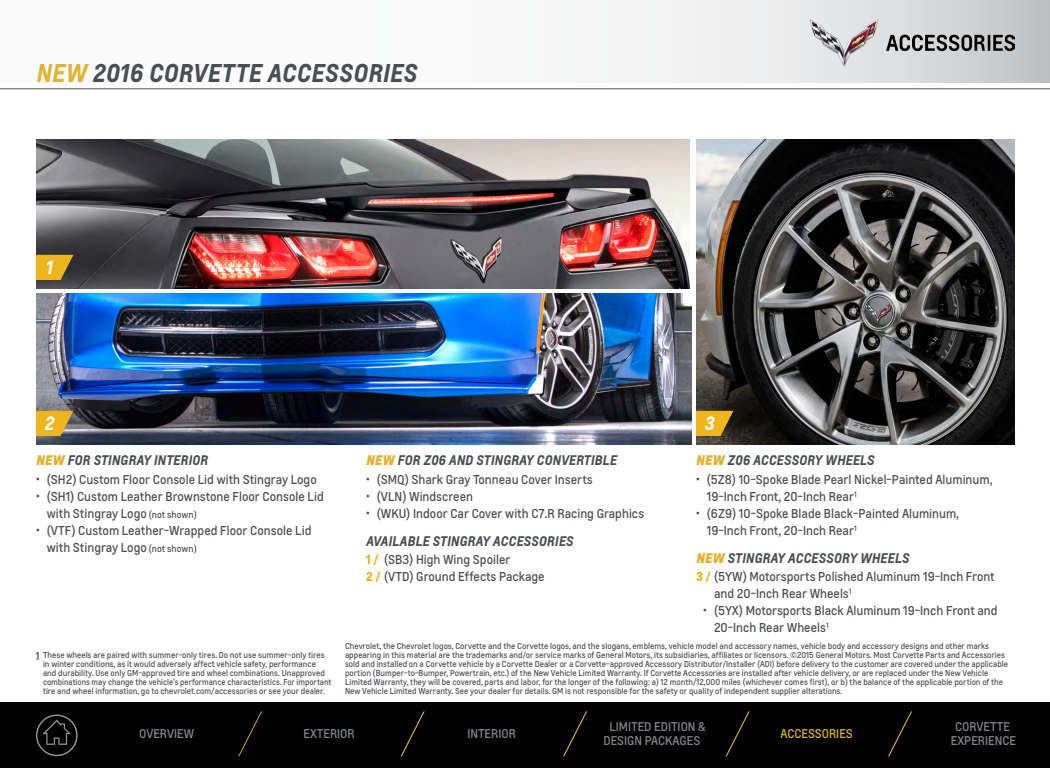
<style>
.page{position:relative;width:1050px;height:768px;background:#fff}
.page>*{position:absolute;margin:0;border:0;box-sizing:border-box;transform-origin:0 0}
.t1{font:italic 700 24px "Louis";letter-spacing:.005em;color:#4a4d52}
.t2{font:italic 700 18px "Louis";color:#fff}
.t3{font:italic 700 13px "Louis";color:#4a4d52}
.t4{font:12px/17px "Louis";color:#4a4d52}
.t5{font:11.8px/13.8px "Louis";color:#84878d;text-align:center}
.t6{font:11.8px "Louis";color:#e1b334}
.t7{font:8px/9px "Louis";color:#4a4d52}
.s1{color:#e1b334}
.s2{font-weight:800;color:#e1b334}
.s3{font-size:9px}
.s4{font-weight:700;color:#edaa00}
.s5{font-weight:700}
</style>
<div class="page">
<img style="left:696px;top:140px;width:318px;height:305px">
<img style="left:36px;top:140px;width:654px;height:149px">
<img style="left:36px;top:293px;width:656px;height:152px">
<div style="left:0;top:703px;width:1050px;height:65px;background:#000"></div>
<svg style="left:36px;top:255px;width:37px;height:25px"></svg>
<svg style="left:36px;top:411px;width:37px;height:25px"></svg>
<svg style="left:696px;top:411px;width:37px;height:25px"></svg>
<svg style="left:627px;top:0;width:423px;height:82px"></svg>
<hr style="left:0;top:89px;width:1050px;height:1px;background:#4a4d52">
<img style="left:809px;top:19px;width:205px;height:48px">
<svg style="left:36px;top:715px;width:41px;height:41px"></svg>
<svg style="left:238px;top:711px;width:24px;height:46px"></svg>
<svg style="left:400px;top:711px;width:25px;height:46px"></svg>
<svg style="left:563px;top:711px;width:24px;height:46px"></svg>
<svg style="left:725px;top:711px;width:25px;height:46px"></svg>
<svg style="left:888px;top:711px;width:24px;height:46px"></svg>
<h1 class="t1" style="left:36px;top:57px;width:383px"><span class="s1">NEW</span> 2016 CORVETTE ACCESSORIES</h1>
<h2 class="t2" style="left:46px;top:255px;width:9px">1</h2>
<h2 class="t2" style="left:45px;top:411px;width:11px">2</h2>
<h2 class="t2" style="left:704px;top:411px;width:12px">3</h2>
<h3 class="t3" style="left:36px;top:451px;width:174px"><span class="s2">NEW</span> FOR STINGRAY INTERIOR</h3>
<h3 class="t4" style="left:36px;top:471px;width:282px">• (SH2) Custom Floor Console Lid with Stingray Logo</h3>
<h3 class="t4" style="left:47px;top:488px;width:279px;text-indent:-11px">• (SH1) Custom Leather Brownstone Floor Console Lid with Stingray Logo <span class="s3">(not shown)</span></h3>
<h3 class="t4" style="left:47px;top:522px;width:266px;text-indent:-11px">• (VTF) Custom Leather-Wrapped Floor Console Lid with Stingray Logo <span class="s3">(not shown)</span></h3>
<h3 class="t3" style="left:366px;top:451px;width:252px"><span class="s2">NEW</span> FOR Z06 AND STINGRAY CONVERTIBLE</h3>
<h3 class="t4" style="left:366px;top:471px;width:228px">• (SMQ) Shark Gray Tonneau Cover Inserts</h3>
<h3 class="t4" style="left:366px;top:488px;width:109px">• (VLN) Windscreen</h3>
<h3 class="t4" style="left:366px;top:505px;width:280px">• (WKU) Indoor Car Cover with C7.R Racing Graphics</h3>
<h3 class="t3" style="left:366px;top:532px;width:209px">AVAILABLE STINGRAY ACCESSORIES</h3>
<h3 class="t4" style="left:366px;top:551px;width:180px"><span class="s4">1 /</span> (SB3) High Wing Spoiler<br><span class="s4">2 /</span> (VTD) Ground Effects Package</h3>
<h3 class="t3" style="left:696px;top:451px;width:180px"><span class="s2">NEW</span> Z06 ACCESSORY WHEELS</h3>
<h3 class="t4" style="left:707px;top:471px;width:287px;text-indent:-11px">• (5Z8) 10-Spoke Blade Pearl Nickel-Painted Aluminum,<br>19-Inch Front, 20-Inch Rear<sup>1</sup></h3>
<h3 class="t4" style="left:707px;top:505px;width:254px;text-indent:-11px">• (6Z9) 10-Spoke Blade Black-Painted Aluminum,<br>19-Inch Front, 20-Inch Rear<sup>1</sup></h3>
<h3 class="t3" style="left:696px;top:549px;width:215px"><span class="s2">NEW</span> STINGRAY ACCESSORY WHEELS</h3>
<h3 class="t4" style="left:714px;top:568px;width:282px;text-indent:-18px"><span class="s4">3 /</span> (5YW) Motorsports Polished Aluminum 19-Inch Front and 20-Inch Rear Wheels<sup>1</sup></h3>
<h3 class="t4" style="left:714px;top:602px;width:285px;text-indent:-11px">• (5YX) Motorsports Black Aluminum 19-Inch Front and<br>20-Inch Rear Wheels<sup>1</sup></h3>
<p class="t7" style="left:43px;top:651px;width:290px;text-indent:-7px"><span class="s5">1</span> These wheels are paired with summer-only tires. Do not use summer-only tires in winter conditions, as it would adversely affect vehicle safety, performance and durability. Use only GM-approved tire and wheel combinations. Unapproved combinations may change the vehicle’s performance characteristics. For important tire and wheel information, go to chevrolet.com/accessories or see your dealer.</p>
<p class="t7" style="left:345px;top:642px;width:665px">Chevrolet, the Chevrolet logos, Corvette and the Corvette logos, and the slogans, emblems, vehicle model and accessory names, vehicle body and accessory designs and other marks appearing in this material are the trademarks and/or service marks of General Motors, its subsidiaries, affiliates or licensors. ©2015 General Motors. Most Corvette Parts and Accessories sold and installed on a Corvette vehicle by a Corvette Dealer or a Corvette-approved Accessory Distributor/Installer (ADI) before delivery to the customer are covered under the applicable portion (Bumper-to-Bumper, Powertrain, etc.) of the New Vehicle Limited Warranty. If Corvette Accessories are installed after vehicle delivery, or are replaced under the New Vehicle Limited Warranty, they will be covered, parts and labor, for the longer of the following: a) 12 month/12,000 miles (whichever comes first), or b) the balance of the applicable portion of the New Vehicle Limited Warranty. See your dealer for details. GM is not responsible for the safety or quality of independent supplier alterations.</p>
<h3 class="t5" style="left:139px;top:727px;width:56px">OVERVIEW</h3>
<h3 class="t5" style="left:304px;top:727px;width:53px">EXTERIOR</h3>
<h3 class="t5" style="left:467px;top:727px;width:50px">INTERIOR</h3>
<h3 class="t5" style="left:604px;top:720px;width:104px">LIMITED EDITION &amp;<br>DESIGN PACKAGES</h3>
<h3 class="t6" style="left:780px;top:726px;width:74px">ACCESSORIES</h3>
<h3 class="t5" style="left:951px;top:720px;width:67px">CORVETTE<br>EXPERIENCE</h3>
</div>
